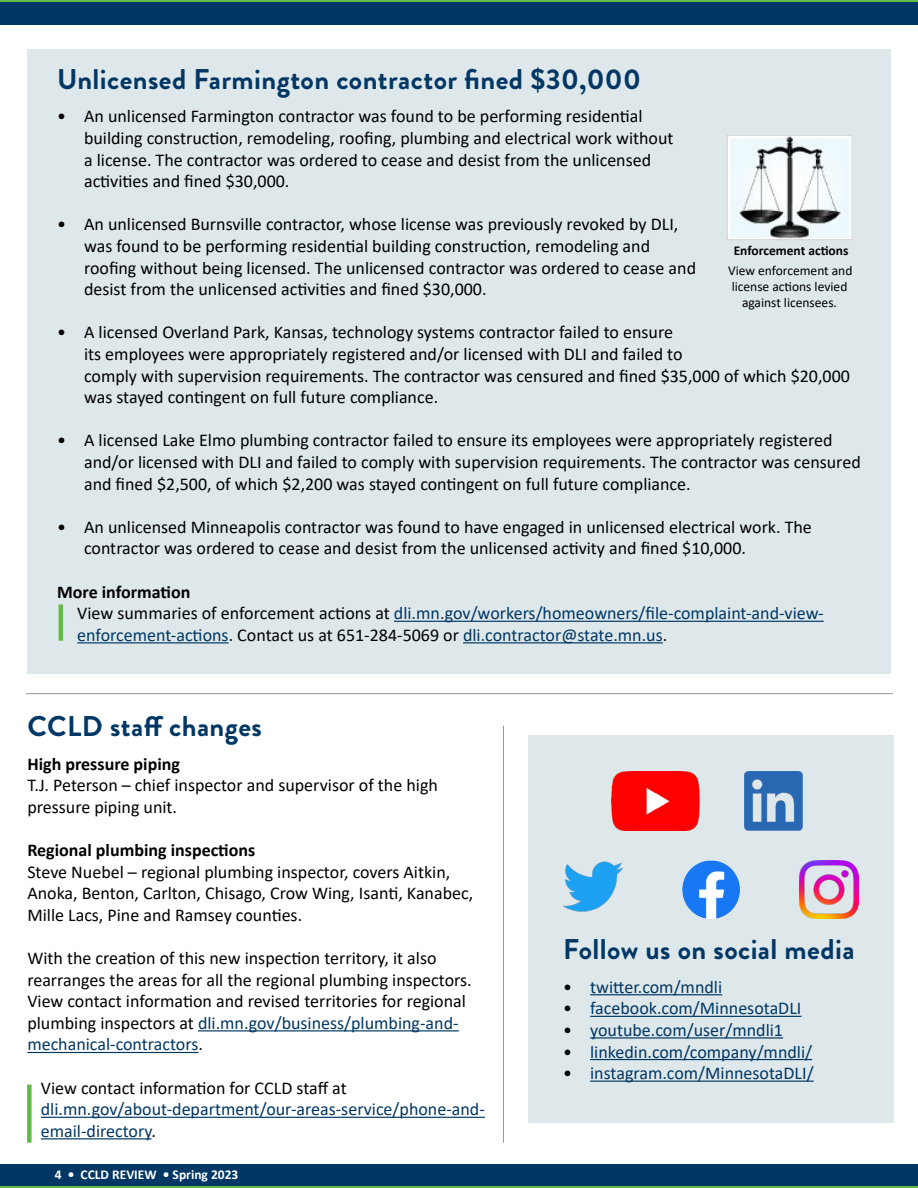
<style>
.page{position:relative;width:918px;height:1188px;background:#fff}
.page>*{position:absolute;margin:0;border:0;box-sizing:border-box;transform-origin:0 0}
.Headline_-_main_-_MN{font:700 28.5px "Brandon Grotesque";letter-spacing:.015em;color:#003764}
.Body_paragraph{font:18px/21.6px "Calibri";color:#000}
.Body_paragraph-2{font:18px/21.6px "Calibri";color:#003764}
.Paragraph_subhed{font:700 18px "Calibri";color:#000}
.t1{font:13.5px/16.2px "Calibri";color:#000;text-align:center}
.t2{font:700 13.5px "Calibri";color:#fff}
.t3{font:700 13.5px "Calibri";color:#000}
.s1{color:#000}
.s2{color:#003764}
</style>
<div class="page">
<div style="left:0;top:1175px;width:918px;height:13px;background:#62bb46"></div>
<div style="left:0;top:1164px;width:918px;height:22px;background:#003764"></div>
<hr style="left:0;top:0;width:918px;height:3px;background:#62bb46">
<div style="left:0;top:2px;width:918px;height:23px;background:#003764"></div>
<div style="left:27px;top:50px;width:864px;height:624px;background:#dee7ea"></div>
<hr style="left:59px;top:605px;width:4px;height:36px;background:#62bb46">
<div style="left:27px;top:1085px;width:5px;height:58px;background:#62bb46"></div>
<hr style="left:26px;top:693px;width:867px;height:1px;background:#96989a">
<hr style="left:503px;top:726px;width:1px;height:417px;background:#96989a">
<div style="left:528px;top:735px;width:365px;height:388px;background:#dee7ea"></div>
<img style="left:564px;top:861px;width:58px;height:51px">
<img style="left:682px;top:860px;width:58px;height:59px">
<img style="left:612px;top:772px;width:88px;height:58px">
<img style="left:744px;top:772px;width:59px;height:58px">
<hr style="left:590px;top:994px;width:132px;height:1px;background:#003764">
<hr style="left:590px;top:1016px;width:211px;height:1px;background:#003764">
<hr style="left:590px;top:1037px;width:193px;height:2px;background:#003764">
<hr style="left:590px;top:1059px;width:222px;height:1px;background:#003764">
<hr style="left:590px;top:1081px;width:224px;height:1px;background:#003764">
<img style="left:799px;top:860px;width:59px;height:59px">
<img style="left:727px;top:135px;width:125px;height:105px">
<hr style="left:394px;top:621px;width:430px;height:1px;background:#003764">
<hr style="left:77px;top:642px;width:152px;height:1px;background:#003764">
<hr style="left:463px;top:642px;width:200px;height:1px;background:#003764">
<hr style="left:198px;top:1030px;width:261px;height:1px;background:#003764">
<hr style="left:27px;top:1052px;width:171px;height:1px;background:#003764">
<hr style="left:41px;top:1117px;width:444px;height:1px;background:#003764">
<hr style="left:41px;top:1138px;width:110px;height:1px;background:#003764">
<h2 class="Headline_-_main_-_MN" style="left:57px;top:59px;width:585px">Unlicensed Farmington contractor fined $30,000</h2>
<p class="Body_paragraph" style="left:84px;top:105px;width:591px;text-indent:-27px">• An unlicensed Farmington contractor was found to be performing residential building construction, remodeling, roofing, plumbing and electrical work without a license. The contractor was ordered to cease and desist from the unlicensed activities and fined $30,000.</p>
<p class="Body_paragraph" style="left:84px;top:213px;width:614px;text-indent:-27px">• An unlicensed Burnsville contractor, whose license was previously revoked by DLI, was found to be performing residential building construction, remodeling and roofing without being licensed. The unlicensed contractor was ordered to cease and desist from the unlicensed activities and fined $30,000.</p>
<p class="Body_paragraph" style="left:84px;top:321px;width:767px;text-indent:-27px">• A licensed Overland Park, Kansas, technology systems contractor failed to ensure<br>its employees were appropriately registered and/or licensed with DLI and failed to<br>comply with supervision requirements. The contractor was censured and fined $35,000 of which $20,000 was stayed contingent on full future compliance.</p>
<p class="Body_paragraph" style="left:84px;top:429px;width:778px;text-indent:-27px">• A licensed Lake Elmo plumbing contractor failed to ensure its employees were appropriately registered and/or licensed with DLI and failed to comply with supervision requirements. The contractor was censured and fined $2,500, of which $2,200 was stayed contingent on full future compliance.</p>
<p class="Body_paragraph" style="left:84px;top:516px;width:729px;text-indent:-27px">• An unlicensed Minneapolis contractor was found to have engaged in unlicensed electrical work. The contractor was ordered to cease and desist from the unlicensed activity and fined $10,000.</p>
<p class="Paragraph_subhed" style="left:57px;top:579px;width:135px">More information</p>
<p class="Body_paragraph-2" style="left:77px;top:602px;width:748px"><span class="s1">View summaries of enforcement actions at</span> dli.mn.gov/workers/homeowners/file-complaint-and-view&shy;enforcement-actions<span class="s1">. Contact us at 651-284-5069 or</span> dli.contractor@state.mn.us<span class="s1">.</span></p>
<p class="t3" style="left:734px;top:241px;width:116px">Enforcement actions</p>
<p class="t1" style="left:728px;top:262px;width:126px">View enforcement and license actions levied against licensees.</p>
<h1 class="Headline_-_main_-_MN" style="left:27px;top:706px;width:236px">CCLD staff changes</h1>
<p class="Paragraph_subhed" style="left:27px;top:751px;width:154px">High pressure piping</p>
<p class="Body_paragraph" style="left:27px;top:774px;width:412px">T.J. Peterson --– chief inspector and supervisor of the high pressure piping unit.</p>
<p class="Paragraph_subhed" style="left:27px;top:837px;width:229px">Regional plumbing inspections</p>
<p class="Body_paragraph" style="left:27px;top:860px;width:447px">Steve Nuebel – regional plumbing inspector, covers Aitkin,<br>Anoka, Benton, Carlton, Chisago, Crow Wing, Isanti, Kanabec,<br>Mille Lacs, Pine and Ramsey counties.</p>
<p class="Body_paragraph" style="left:27px;top:947px;width:446px">With the creation of this new inspection territory, it also rearranges the areas for all the regional plumbing inspectors.<br>View contact information and revised territories for regional plumbing inspectors at <span class="s2">dli.mn.gov/business/plumbing-and&shy;mechanical-contractors</span>.</p>
<p class="Body_paragraph" style="left:41px;top:1076px;width:307px">View contact information for CCLD staff at</p>
<p class="Body_paragraph-2" style="left:41px;top:1098px;width:446px">dli.mn.gov/about-department/our-areas-service/phone-and&shy;email-directory<span class="s1">.</span></p>
<p class="t2" style="left:55px;top:1165px;width:185px">4 • CCLD REVIEW • Spring 2023</p>
<h1 class="Headline_-_main_-_MN" style="left:563px;top:929px;width:293px">Follow us on social media</h1>
<p class="Body_paragraph-2" style="left:563px;top:975px;width:161px"><span class="s1">•</span> twitter.com/mndli</p>
<p class="Body_paragraph-2" style="left:563px;top:997px;width:240px"><span class="s1">•</span> facebook.com/MinnesotaDLI</p>
<p class="Body_paragraph-2" style="left:563px;top:1019px;width:221px"><span class="s1">•</span> youtube.com/user/mndli1</p>
<p class="Body_paragraph-2" style="left:563px;top:1040px;width:250px"><span class="s1">•</span> linkedin.com/company/mndli/</p>
<p class="Body_paragraph-2" style="left:563px;top:1062px;width:252px"><span class="s1">•</span> instagram.com/MinnesotaDLI/</p>
</div>
